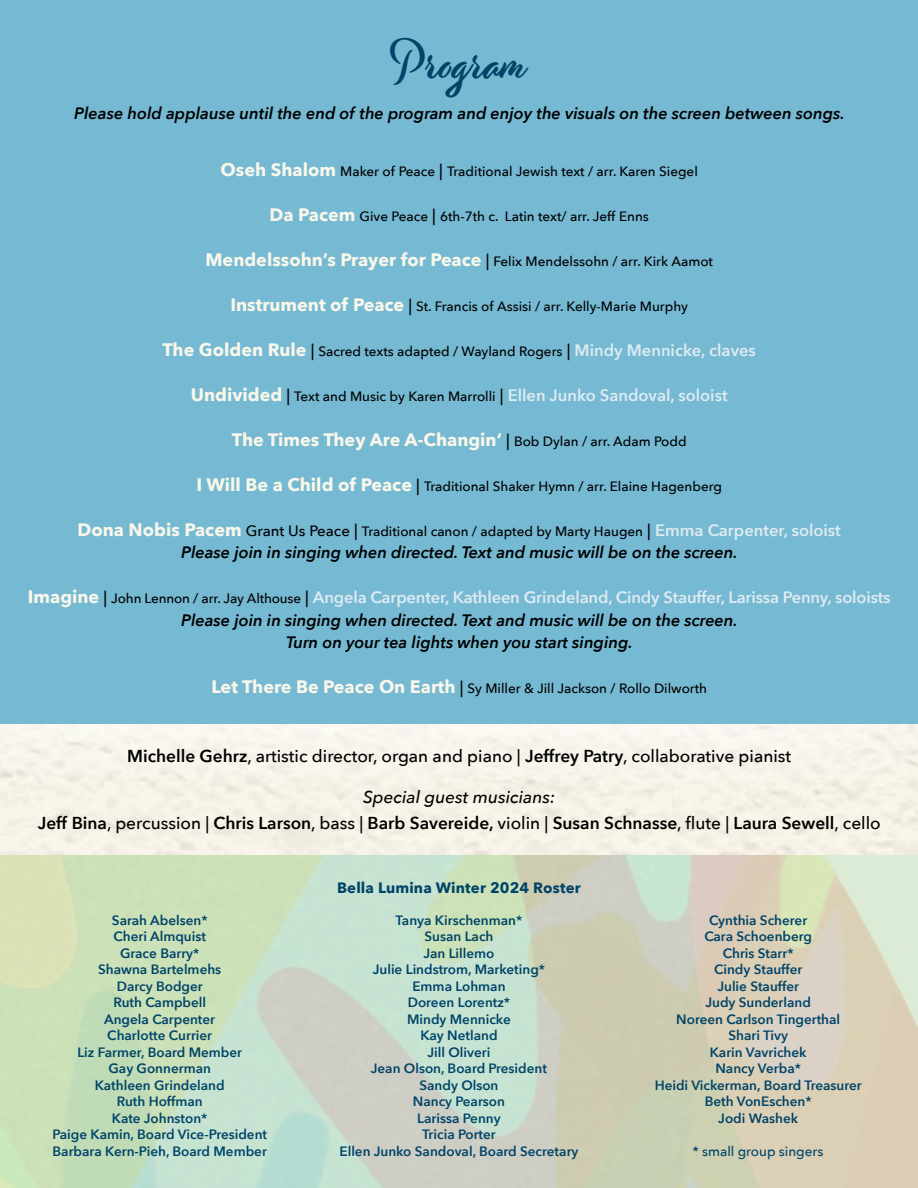
<style>
.page{position:relative;width:918px;height:1188px;background:#fff}
.page>*{position:absolute;margin:0;border:0;box-sizing:border-box;transform-origin:0 0}
.t1{font:48px "Modish";color:#004468}
.t2{font:700 18px "Avenir Next";color:#f8f7ea}
.t3{font:600 17.25px/27px "Avenir Next";color:#000;text-align:center}
.t4{font:500 17.25px "Avenir Next";color:#000}
.t5{font:italic 600 16.5px/22.5px "Avenir Next";color:#000;text-align:center}
.t6{font:700 15px "Avenir Next";letter-spacing:.01em;color:#004468}
.t7{font:600 13.5px/16.5px "Avenir Next";color:#004468;text-align:center}
.t8{font:500 13.5px "Avenir Next";color:#000}
.t9{font:500 13.5px "Avenir Next";color:#004468}
.s1{font-weight:700;font-size:18px;color:#f8f7ea}
.s2{font-size:16.5px}
.s3{font-weight:600;font-size:16.5px;color:#deebf1}
.s4{font-weight:500;font-size:16.5px;color:#000}
.s5{font-weight:500;font-size:13.5px;color:#000}
.s6{font-size:15px}
.s7{font-weight:700;font-style:normal;font-size:18px;color:#f8f7ea}
.s8{font-weight:500;font-style:normal}
.s9{font-weight:500;font-style:normal;font-size:13.5px}
.s10{font-style:normal;color:#deebf1}
.s11{font-weight:600}
.s12{font-weight:500;font-style:italic}
.s13{font-weight:500}
</style>
<div class="page">
<div style="left:0;top:0;width:918px;height:818px;background:#f7f4ea"></div>
<div style="left:0;top:0;width:918px;height:724px;background:#76b9d3"></div>
<h1 class="t1" style="left:391px;top:32px;width:137px">Program</h1>
<p class="t5" style="left:74px;top:101px;width:772px">Please hold applause until the end of the program and enjoy the visuals on the screen between songs.</p>
<p class="t8" style="left:221px;top:159px;width:479px"><span class="s1">Oseh Shalom</span> Maker of Peace <span class="s2">|</span> Traditional Jewish text / arr. Karen Siegel</p>
<p class="t8" style="left:270px;top:204px;width:381px"><span class="s1">Da Pacem</span> Give Peace <span class="s2">|</span> 6th-7th c. Latin text/ arr. Jeff Enns</p>
<p class="t8" style="left:205px;top:249px;width:509px"><span class="s1">Mendelssohn’s Prayer for Peace</span> <span class="s2">|</span> Felix Mendelssohn / arr. Kirk Aamot</p>
<p class="t8" style="left:230px;top:294px;width:459px"><span class="s1">Instrument of Peace</span> <span class="s2">|</span> St. Francis of Assisi / arr. Kelly-Marie Murphy</p>
<p class="t8" style="left:163px;top:339px;width:595px"><span class="s1">The Golden Rule</span> <span class="s2">|</span> Sacred texts adapted / Wayland Rogers <span class="s2">|</span> <span class="s3">Mindy Mennicke, claves</span></p>
<p class="t8" style="left:191px;top:384px;width:538px"><span class="s1">Undivided</span> <span class="s2">|</span> Text and Music by Karen Marrolli <span class="s2">|</span> <span class="s3">Ellen Junko Sandoval, soloist</span></p>
<h2 class="t2" style="left:232px;top:424px;width:456px">The Times They Are A-Changin’ <span class="s4">|</span> <span class="s5">Bob Dylan / arr. Adam Podd</span></h2>
<p class="t8" style="left:196px;top:474px;width:527px"><span class="s1">I Will Be a Child of Peace</span> <span class="s2">|</span> Traditional Shaker Hymn / arr. Elaine Hagenberg</p>
<p class="t8" style="left:78px;top:519px;width:765px"><span class="s1">Dona Nobis Pacem</span> <span class="s6">Grant Us Peace</span> <span class="s2">|</span> Traditional canon / adapted by Marty Haugen <span class="s2">|</span> <span class="s3">Emma Carpenter, soloist</span></p>
<p class="t5" style="left:181px;top:541px;width:558px">Please join in singing when directed. Text and music will be on the screen.</p>
<p class="t5" style="left:28px;top:586px;width:864px"><span class="s7">Imagine</span> <span class="s8">|</span> <span class="s9">John Lennon / arr. Jay Althouse</span> <span class="s8">|</span> <span class="s10">Angela Carpenter, Kathleen Grindeland, Cindy Stauffer, Larissa Penny, soloists<br></span>Please join in singing when directed. Text and music will be on the screen.<br>Turn on your tea lights when you start singing.</p>
<p class="t8" style="left:211px;top:677px;width:497px"><span class="s1">Let There Be Peace On Earth</span> <span class="s2">|</span> Sy Miller &amp; Jill Jackson / Rollo Dilworth</p>
<p class="t4" style="left:127px;top:741px;width:666px"><span class="s11">Michelle Gehrz</span>, artistic director, organ and piano | <span class="s11">Jeffrey Patry</span>, collaborative pianist</p>
<p class="t3" style="left:38px;top:783px;width:844px"><span class="s12">Special guest musicians:<br></span>Jeff Bina<span class="s13">, percussion |</span> Chris Larson<span class="s13">, bass |</span> Barb Savereide, <span class="s13">violin |</span> Susan Schnasse<span class="s13">, flute |</span> Laura Sewell<span class="s13">, cello</span></p>
<p class="t6" style="left:337px;top:874px;width:245px">Bella Lumina Winter 2024 Roster</p>
<p class="t7" style="left:52px;top:912px;width:216px">Sarah Abelsen*<br>Cheri Almquist<br>Grace Barry*<br>Shawna Bartelmehs<br>Darcy Bodger<br>Ruth Campbell<br>Angela Carpenter<br>Charlotte Currier<br>Liz Farmer, Board Member<br>Gay Gonnerman<br>Kathleen Grindeland<br>Ruth Hoffman<br>Kate Johnston*<br>Paige Kamin, Board Vice-President<br>Barbara Kern-Pieh, Board Member</p>
<p class="t7" style="left:339px;top:912px;width:241px">Tanya Kirschenman*<br>Susan Lach<br>Jan Lillemo<br>Julie Lindstrom, Marketing*<br>Emma Lohman<br>Doreen Lorentz*<br>Mindy Mennicke<br>Kay Netland<br>Jill Oliveri<br>Jean Olson, Board President<br>Sandy Olson<br>Nancy Pearson<br>Larissa Penny<br>Tricia Porter<br>Ellen Junko Sandoval, Board Secretary</p>
<p class="t7" style="left:655px;top:911px;width:209px">Cynthia Scherer<br>Cara Schoenberg<br>Chris Starr*<br>Cindy Stauffer<br>Julie Stauffer<br>Judy Sunderland<br>Noreen Carlson Tingerthal<br>Shari Tivy<br>Karin Vavrichek<br>Nancy Verba*<br>Heidi Vickerman, Board Treasurer<br>Beth VonEschen*<br>Jodi Washek</p>
<p class="t9" style="left:693px;top:1140px;width:132px">* small group singers</p>
</div>
